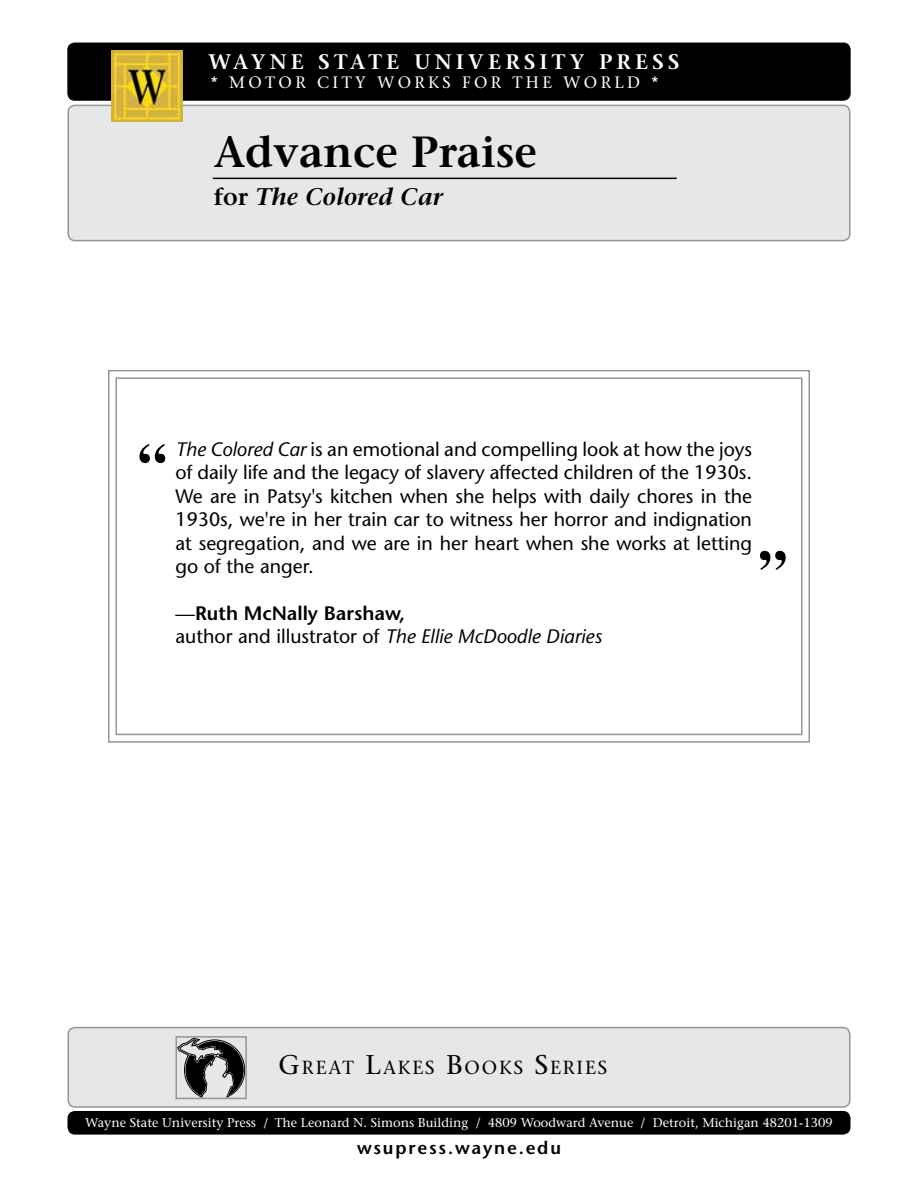
<style>
.page{position:relative;width:918px;height:1188px;background:#fff}
.page>*{position:absolute;margin:0;border:0;box-sizing:border-box;transform-origin:0 0}
.t1{font:700 57px "Times";color:#000}
.t2{font:600 43.5px "Stone Serif";color:#000}
.t3{font:italic 600 24px "Stone Serif";color:#000}
.t4{font:600 21px "Stone Serif";letter-spacing:.2em;color:#fff}
.t5{font:19.5px/23.4px "Stone Sans";color:#000;text-align:justify}
.t6{font:18.9px "Stone Serif";letter-spacing:.1em;color:#000}
.t7{font:600 18px "Stone Sans";letter-spacing:.1em;color:#000}
.t8{font:16.5px "Stone Serif";letter-spacing:.2em;color:#fff}
.t9{font:12.75px "Stone Serif";color:#fff}
.s1{font-style:normal}
.s2{font-style:italic}
.s3{font-weight:600}
.s4{font-size:27px}
</style>
<div class="page">
<svg style="left:108px;top:370px;width:702px;height:373px"></svg>
<div style="left:115px;top:377px;width:688px;height:358px;border:2px solid #939598"></div>
<div style="left:68px;top:105px;width:782px;height:136px;background:#e6e7e8;border-radius:7px"></div>
<div style="left:68px;top:105px;width:782px;height:136px;border:2px solid #939598;border-radius:7px"></div>
<div style="left:68px;top:1028px;width:782px;height:79px;background:#e6e7e8;border-radius:7px"></div>
<div style="left:68px;top:1027px;width:782px;height:81px;border:2px solid #939598;border-radius:7px"></div>
<div style="left:68px;top:43px;width:782px;height:57px;background:#000;border-radius:7px"></div>
<div style="left:68px;top:43px;width:782px;height:58px;border:1px solid #000;border-radius:7px"></div>
<div style="left:68px;top:1112px;width:782px;height:22px;background:#000;border-radius:7px"></div>
<div style="left:68px;top:1111px;width:782px;height:24px;border:2px solid #000;border-radius:7px"></div>
<img style="left:111px;top:50px;width:71px;height:71px">
<hr style="left:213px;top:178px;width:464px;height:1px;background:#000">
<svg style="left:179px;top:1039px;width:65px;height:57px"></svg>
<div style="left:176px;top:1036px;width:71px;height:63px;border:2px solid #939598"></div>
<p class="t4" style="left:209px;top:48px;width:458px">WAYNE STATE UNIVERS ITY PRESS</p>
<p class="t8" style="left:211px;top:73px;width:449px">* Motor city works for the world *</p>
<h2 class="t2" style="left:214px;top:125px;width:325px">ADVANCE PRAISE</h2>
<p class="t3" style="left:214px;top:182px;width:231px"><span class="s1">FOR</span> The Colored Car</p>
<h1 class="t1" style="left:138px;top:409px;width:30px">“</h1>
<p class="t5" style="left:176px;top:437px;width:578px"><span class="s2">The Colored Car</span> is an emotional and compelling look at how the joys of daily life and the legacy of slavery affected children of the 1930s.<br>We are in Patsy's kitchen when she helps with daily chores in the 1930s, we're in her train car to witness her horror and indignation at segregation, and we are in her heart when she works at letting go of the anger.</p>
<p class="t5" style="left:176px;top:601px;width:428px">—<span class="s3">Ruth McNally Barshaw,<br></span>author and illustrator of <span class="s2">The Ellie McDoodle Diaries</span></p>
<h1 class="t1" style="left:758px;top:516px;width:30px">”</h1>
<p class="t6" style="left:279px;top:1056px;width:330px"><span class="s4">G</span>REAT <span class="s4">L</span>AKES <span class="s4">B</span>OOKS <span class="s4">S</span>ERIES</p>
<p class="t9" style="left:85px;top:1115px;width:749px">Wayne State University Press / The Leonard N. Simons Building / 4809 Woodward Avenue / Detroit, Michigan 48201-1309</p>
<p class="t7" style="left:357px;top:1137px;width:205px">wsupress.wayne.edu</p>
</div>
